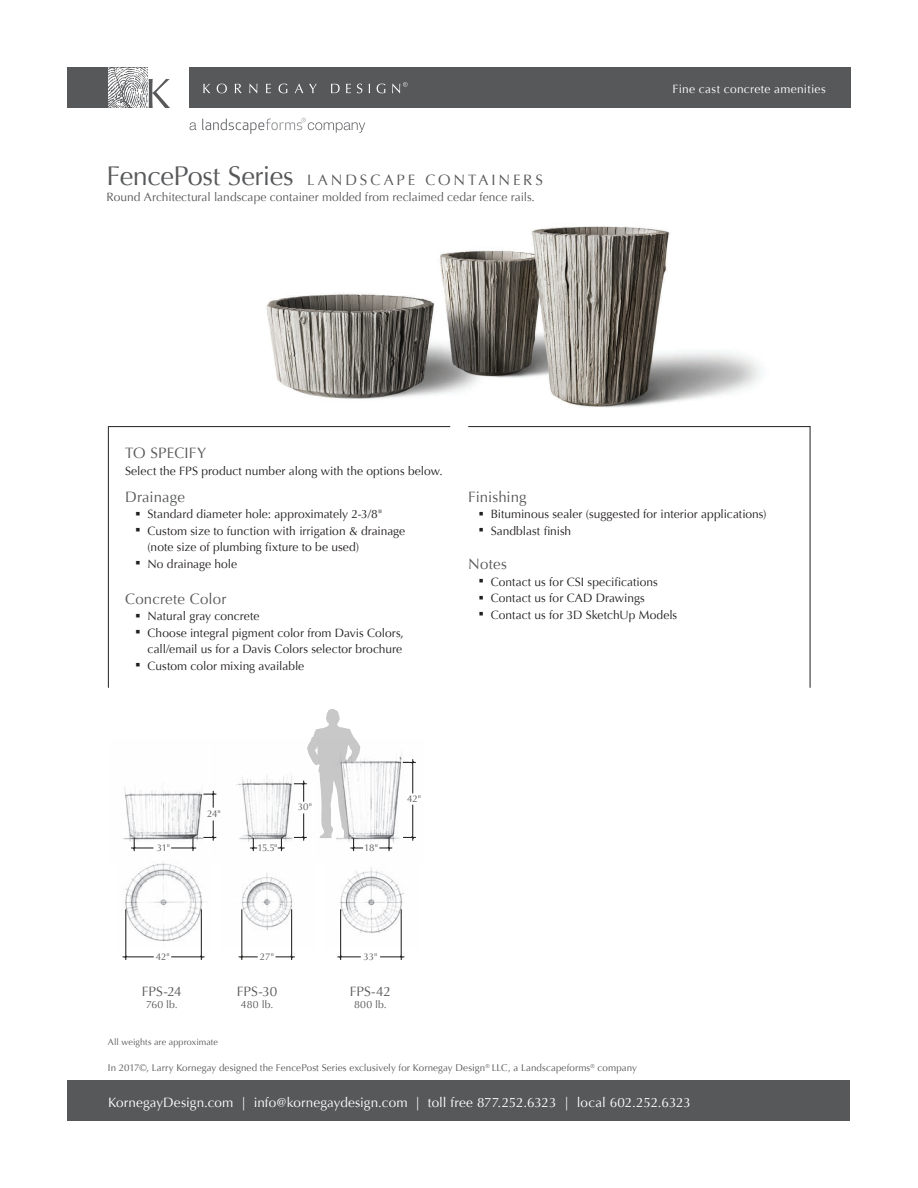
<style>
.page{position:relative;width:918px;height:1188px;background:#fff}
.page>*{position:absolute;margin:0;border:0;box-sizing:border-box;transform-origin:0 0}
.t1{font:15px "Optima";letter-spacing:.015em;color:#57585a}
.t2{font:15px "Optima";letter-spacing:.19em;color:#57585a}
.t3{font:13.5px "Optima";color:#fff}
.t4{font:13.5px "Optima";letter-spacing:-.01em;color:#57585a}
.t5{font:12px/16.5px "Optima";color:#231f20}
.t6{font:12px "Optima";color:#57585a}
.t7{font:12px "Optima";letter-spacing:.025em;color:#fff}
.t8{font:10.5px "Optima";letter-spacing:.01em;color:#57585a}
.t9{font:9.75px "Optima";letter-spacing:.01em;color:#57585a}
.t10{font:9px "Optima";letter-spacing:.01em;color:#57585a}
.s1{font-size:27px}
</style>
<div class="page">
<img style="left:145px;top:226px;width:665px;height:214px">
<div style="left:68px;top:1080px;width:782px;height:40px;background:#57585a"></div>
<div style="left:189px;top:68px;width:661px;height:40px;background:#57585a"></div>
<div style="left:68px;top:68px;width:80px;height:40px;background:#57585a"></div>
<hr style="left:810px;top:426px;width:1px;height:262px;background:#231f20">
<hr style="left:108px;top:426px;width:342px;height:1px;background:#231f20">
<hr style="left:108px;top:426px;width:1px;height:262px;background:#231f20">
<hr style="left:468px;top:426px;width:342px;height:1px;background:#231f20">
<svg style="left:122px;top:709px;width:294px;height:251px"></svg>
<svg style="left:108px;top:68px;width:62px;height:40px"></svg>
<svg style="left:203px;top:84px;width:7px;height:9px"></svg>
<svg style="left:217px;top:84px;width:10px;height:9px"></svg>
<svg style="left:235px;top:84px;width:7px;height:9px"></svg>
<svg style="left:249px;top:84px;width:8px;height:9px"></svg>
<svg style="left:266px;top:84px;width:5px;height:9px"></svg>
<svg style="left:279px;top:84px;width:8px;height:9px"></svg>
<svg style="left:295px;top:84px;width:8px;height:9px"></svg>
<svg style="left:309px;top:84px;width:8px;height:9px"></svg>
<svg style="left:331px;top:84px;width:9px;height:9px"></svg>
<svg style="left:346px;top:84px;width:5px;height:9px"></svg>
<svg style="left:357px;top:84px;width:5px;height:9px"></svg>
<svg style="left:377px;top:84px;width:8px;height:9px"></svg>
<svg style="left:392px;top:82px;width:16px;height:11px"></svg>
<svg style="left:190px;top:122px;width:6px;height:8px"></svg>
<svg style="left:202px;top:118px;width:163px;height:16px"></svg>
<p class="t2" style="left:107px;top:171px;width:438px"><span class="s1">FencePost Series</span> LANDSCAPE CONTAINERS</p>
<p class="t6" style="left:107px;top:190px;width:430px">Round Architectural landscape container molded from reclaimed cedar fence rails.</p>
<p class="t1" style="left:125px;top:444px;width:83px">TO SPECIFY</p>
<p class="t5" style="left:125px;top:463px;width:319px">Select the FPS product number along with the options below.</p>
<p class="t7" style="left:673px;top:82px;width:155px">Fine cast concrete amenities</p>
<p class="t1" style="left:125px;top:488px;width:61px">Drainage</p>
<p class="t5" style="left:136px;top:506px;width:248px">○ Standard diameter hole: approximately 2-3/8"</p>
<p class="t5" style="left:148px;top:523px;width:259px;text-indent:-12px">○ Custom size to function with irrigation &amp; drainage (note size of plumbing fixture to be used)</p>
<p class="t5" style="left:136px;top:556px;width:103px">○ No drainage hole</p>
<p class="t1" style="left:125px;top:590px;width:103px">Concrete Color</p>
<p class="t5" style="left:136px;top:608px;width:125px">○ Natural gray concrete</p>
<p class="t5" style="left:136px;top:625px;width:270px;text-align:right">○ Choose integral pigment color from Davis Colors, call/email us for a Davis Colors selector brochure</p>
<p class="t5" style="left:136px;top:658px;width:170px">○ Custom color mixing available</p>
<p class="t9" style="left:157px;top:842px;width:15px">31"</p>
<p class="t9" style="left:207px;top:808px;width:15px">24"</p>
<p class="t9" style="left:258px;top:842px;width:21px">15.5"</p>
<p class="t9" style="left:298px;top:801px;width:16px">30"</p>
<p class="t9" style="left:364px;top:842px;width:15px">18"</p>
<p class="t9" style="left:407px;top:793px;width:16px">42"</p>
<p class="t9" style="left:156px;top:951px;width:16px">42"</p>
<p class="t4" style="left:142px;top:983px;width:41px">FPS-24</p>
<p class="t8" style="left:146px;top:999px;width:33px">760 lb.</p>
<p class="t9" style="left:260px;top:951px;width:16px">27"</p>
<p class="t4" style="left:237px;top:983px;width:42px">FPS-30</p>
<p class="t8" style="left:241px;top:999px;width:34px">480 lb.</p>
<p class="t9" style="left:364px;top:951px;width:15px">33"</p>
<p class="t4" style="left:350px;top:983px;width:43px">FPS-42</p>
<p class="t8" style="left:354px;top:999px;width:34px">800 lb.</p>
<p class="t1" style="left:468px;top:488px;width:60px">Finishing</p>
<p class="t5" style="left:479px;top:506px;width:289px">○ Bituminous sealer (suggested for interior applications)</p>
<p class="t5" style="left:479px;top:523px;width:94px">○ Sandblast finish</p>
<p class="t1" style="left:468px;top:556px;width:40px">Notes</p>
<p class="t5" style="left:479px;top:574px;width:181px">○ Contact us for CSI specifications</p>
<p class="t5" style="left:479px;top:590px;width:168px">○ Contact us for CAD Drawings</p>
<p class="t5" style="left:479px;top:607px;width:200px">○ Contact us for 3D SketchUp Models</p>
<p class="t10" style="left:108px;top:1037px;width:112px">All weights are approximate</p>
<p class="t9" style="left:108px;top:1062px;width:531px">In 2017©, Larry Kornegay designed the FencePost Series exclusively for Kornegay Design<sup>®</sup> LLC, a Landscapeforms<sup>®</sup> company</p>
<p class="t3" style="left:108px;top:1095px;width:585px">KornegayDesign.com | info@kornegaydesign.com | toll free 877.252.6323 | local 602.252.6323</p>
</div>
